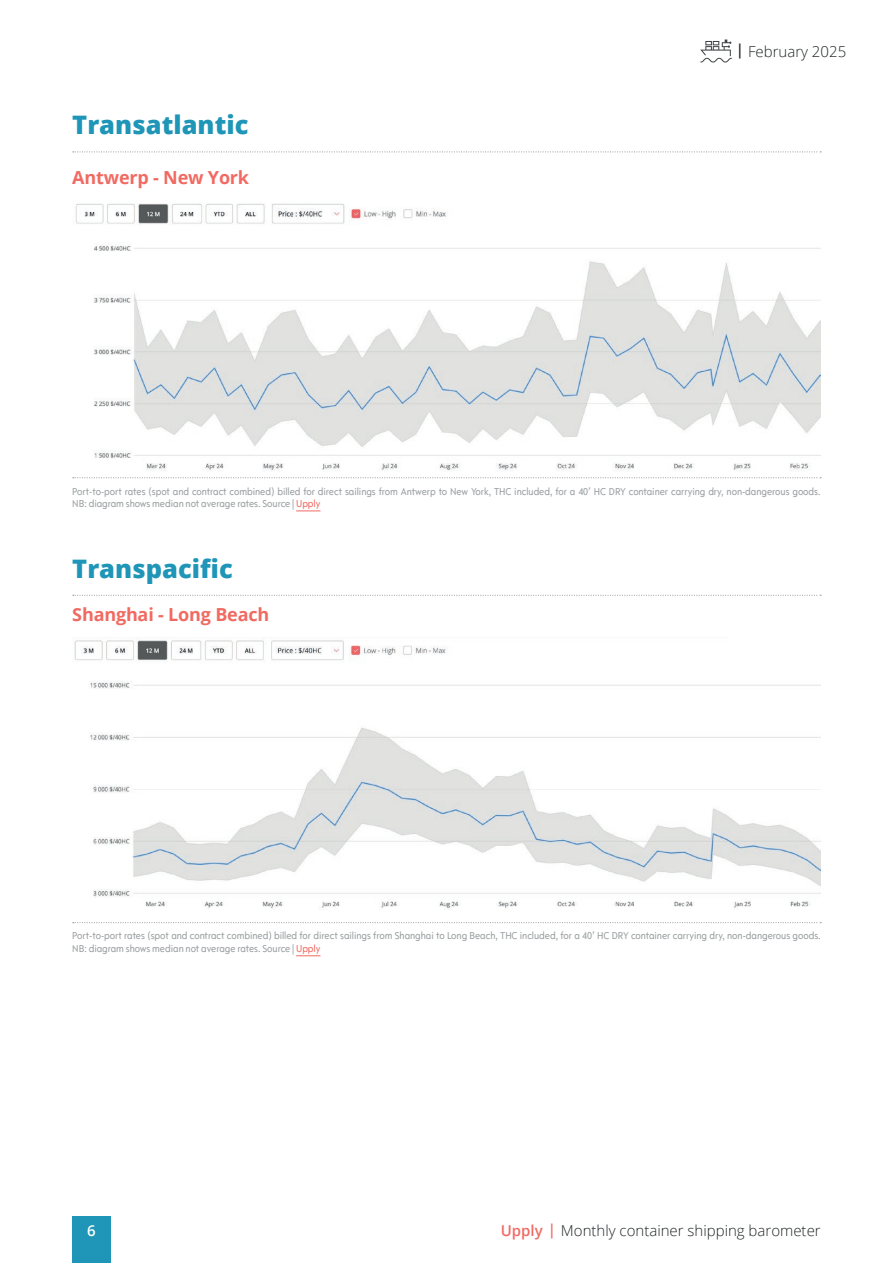
<style>
.page{position:relative;width:893px;height:1263px;background:#fff}
.page>*{position:absolute;margin:0;border:0;box-sizing:border-box;transform-origin:0 0}
.t1{font:800 25.5px "Open Sans";color:#1f96b7}
.t2{font:700 18px "Open Sans";letter-spacing:-.01em;color:#f16a62}
.t3{font:300 15px "Open Sans";color:#212527}
.t4{font:600 15px "Open Sans";color:#fff}
.t5{font:10.5px/12.6px "Opel Sans Condensed";letter-spacing:-.005em;color:#9ba0a2}
.s1{font-weight:600}
.s2{color:#f16a62}
.s3{font-weight:600;color:#f16a62}
</style>
<div class="page">
<img style="left:74px;top:638px;width:747px;height:271px">
<img style="left:75px;top:203px;width:746px;height:268px">
<svg style="left:296px;top:510px;width:25px;height:1px"></svg>
<svg style="left:73px;top:151px;width:748px;height:1px"></svg>
<svg style="left:73px;top:477px;width:748px;height:1px"></svg>
<svg style="left:296px;top:955px;width:25px;height:1px"></svg>
<svg style="left:73px;top:595px;width:748px;height:1px"></svg>
<svg style="left:73px;top:922px;width:748px;height:1px"></svg>
<div style="left:729px;top:638px;width:92px;height:38px;background:#fff"></div>
<div style="left:729px;top:200px;width:92px;height:38px;background:#fff"></div>
<div style="left:72px;top:1216px;width:39px;height:47px;background:#1f96b7"></div>
<svg style="left:700px;top:40px;width:32px;height:23px"></svg>
<h1 class="t1" style="left:72px;top:106px;width:178px">Transatlantic</h1>
<h2 class="t2" style="left:72px;top:164px;width:178px">Antwerp - New York</h2>
<h3 class="t3" style="left:736px;top:41px;width:112px"><span class="s1">|</span> February 2025</h3>
<p class="t5" style="left:72px;top:485px;width:750px">Port-to-port rates (spot and contract combined) billed for direct sailings from Antwerp to New York, THC included, for a 40’ HC DRY container carrying dry, non-dangerous goods.<br>NB: diagram shows median not average rates. Source | <span class="s2">Upply</span></p>
<h1 class="t1" style="left:72px;top:549px;width:162px">Transpacific</h1>
<h2 class="t2" style="left:72px;top:601px;width:199px">Shanghai - Long Beach</h2>
<p class="t5" style="left:72px;top:930px;width:750px">Port-to-port rates (spot and contract combined) billed for direct sailings from Shanghai to Long Beach, THC included, for a 40’ HC DRY container carrying dry, non-dangerous goods.<br>NB: diagram shows median not average rates. Source | <span class="s2">Upply</span></p>
<h3 class="t4" style="left:87px;top:1220px;width:10px">6</h3>
<h3 class="t3" style="left:501px;top:1220px;width:322px"><span class="s3">Upply |</span> Monthly container shipping barometer</h3>
</div>
